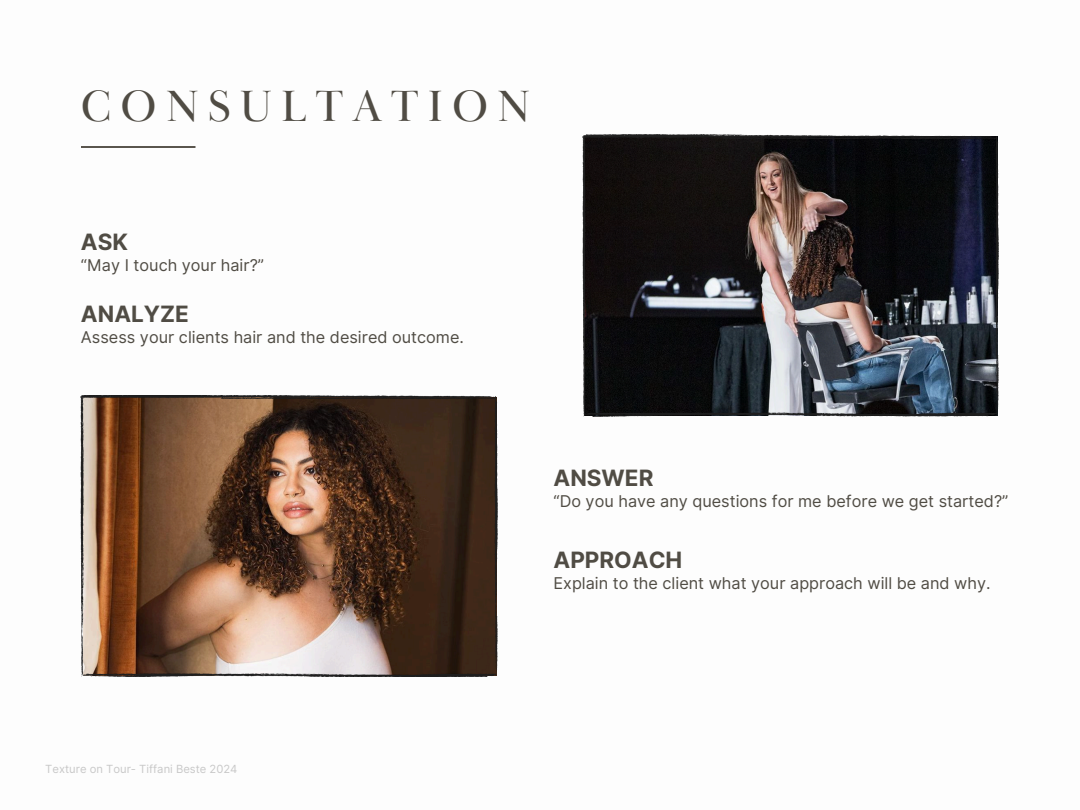
<style>
.page{position:relative;width:1080px;height:810px;background:#fff}
.page>*{position:absolute;margin:0;border:0;box-sizing:border-box;transform-origin:0 0}
.t1{font:45px "Baskerville Display PT";letter-spacing:.2em;color:#504c44}
.t2{font:700 22.5px "Inter";color:#504c44}
.t3{font:16.25px "Inter";color:#504c44}
.t4{font:11.25px "Inter";color:#c8c8c8}
</style>
<div class="page">
<img style="left:582px;top:135px;width:417px;height:281px">
<img style="left:81px;top:395px;width:417px;height:282px">
<hr style="left:81px;top:146px;width:114px;height:2px;background:#504c44">
<h3 class="t1" style="left:81px;top:79px;width:451px">CONSULTATION</h3>
<h3 class="t2" style="left:81px;top:228px;width:49px">ASK</h3>
<h2 class="t3" style="left:81px;top:256px;width:185px">“May I touch your hair?”</h2>
<h3 class="t2" style="left:81px;top:300px;width:110px">ANALYZE</h3>
<h2 class="t3" style="left:81px;top:327px;width:385px">Assess your clients hair and the desired outcome.</h2>
<p class="t2" style="left:554px;top:465px;width:101px">ANSWER</p>
<p class="t3" style="left:554px;top:492px;width:456px">“Do you have any questions for me before we get started?”</p>
<p class="t2" style="left:554px;top:546px;width:130px">APPROACH</p>
<p class="t3" style="left:554px;top:573px;width:439px">Explain to the client what your approach will be and why.</p>
<h2 class="t4" style="left:45px;top:762px;width:194px">Texture on Tour- Tiffani Beste 2024</h2>
</div>
